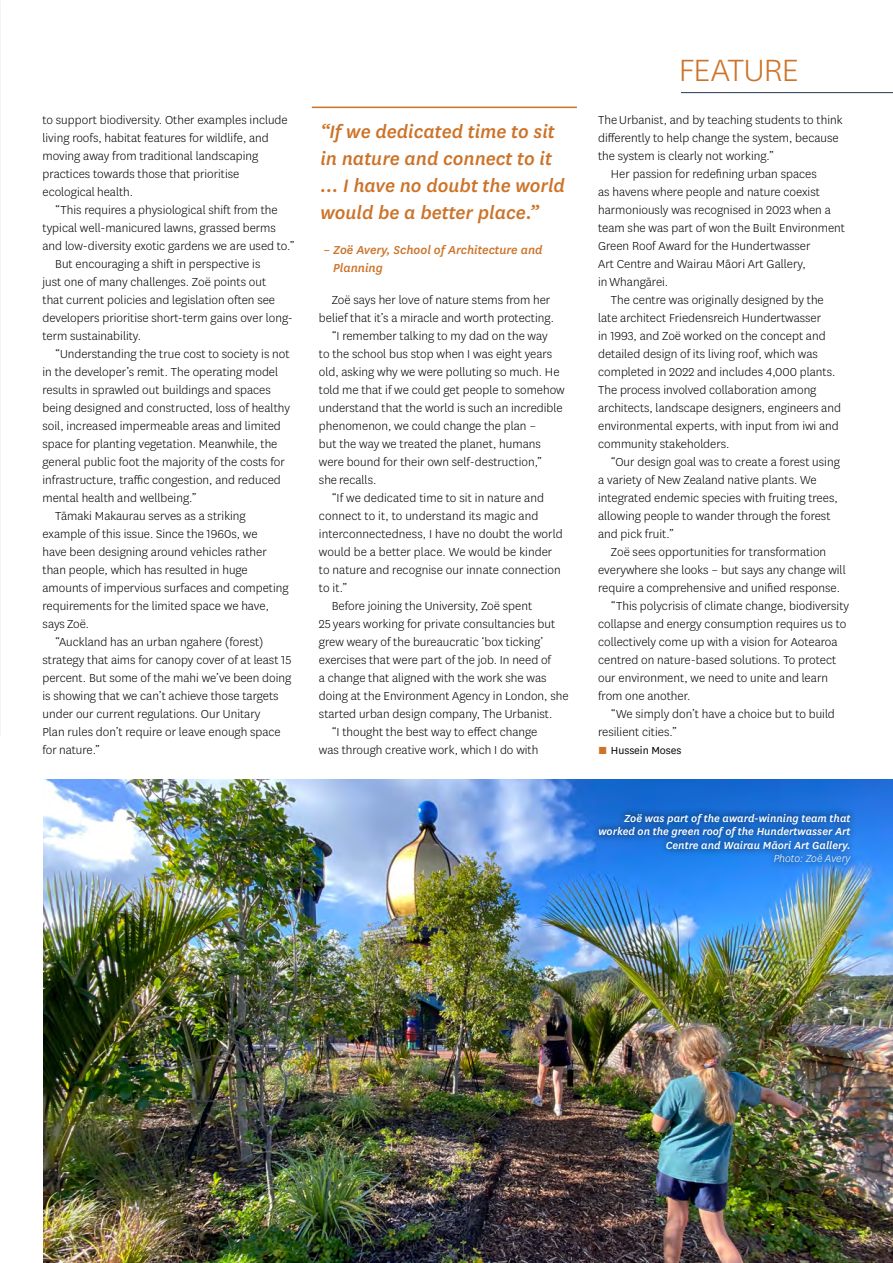
<style>
.page{position:relative;width:893px;height:1263px;background:#fff}
.page>*{position:absolute;margin:0;border:0;box-sizing:border-box;transform-origin:0 0}
.t1{font:300 36px "National";letter-spacing:-.02em;color:#cd7329}
.t2{font:italic 500 21px/27px "National";color:#cd7329}
.t3{font:18px "National";color:#3d4d67}
.t4{font:300 13.5px/18px "National";color:#000}
.t5{font:italic 500 13.5px/18px "National";color:#cd7329}
.t6{font:italic 500 12px/13.5px "National";color:#fff;text-align:right}
.t7{font:italic 300 12px "National";color:#fff}
.t8{font:12px "National";color:#000}
.s1{font-weight:300;color:#cd7329}
</style>
<div class="page">
<hr style="left:312px;top:107px;width:265px;height:1px;background:#cd7329">
<hr style="left:0;top:0;width:1px;height:736px;background:#000">
<img style="left:43px;top:779px;width:850px;height:484px">
<div style="left:591px;top:806px;width:267px;height:66px;background:#000;opacity:.75"></div>
<hr style="left:681px;top:92px;width:212px;height:1px;background:#3d4d67">
<p class="t4" style="left:43px;top:111px;width:247px">to support biodiversity. Other examples include living roofs, habitat features for wildlife, and moving away from traditional landscaping practices towards those that prioritise ecological health.</p>
<p class="t4" style="left:55px;top:201px;width:224px">“This requires a physiological shift from the</p>
<p class="t4" style="left:43px;top:219px;width:235px">typical well-manicured lawns, grassed berms</p>
<p class="t4" style="left:43px;top:237px;width:254px">and low-diversity exotic gardens we are used to.”</p>
<p class="t4" style="left:55px;top:255px;width:207px">But encouraging a shift in perspective is</p>
<p class="t4" style="left:43px;top:273px;width:225px">just one of many challenges. Zoë points out</p>
<p class="t4" style="left:43px;top:291px;width:234px">that current policies and legislation often see</p>
<p class="t4" style="left:43px;top:309px;width:252px">developers prioritise short-term gains over long-</p>
<p class="t4" style="left:43px;top:327px;width:100px">term sustainability.</p>
<p class="t4" style="left:55px;top:345px;width:236px">“Understanding the true cost to society is not</p>
<p class="t4" style="left:43px;top:363px;width:237px">in the developer’s remit. The operating model</p>
<p class="t4" style="left:43px;top:381px;width:230px">results in sprawled out buildings and spaces</p>
<p class="t4" style="left:43px;top:399px;width:249px">being designed and constructed, loss of healthy</p>
<p class="t4" style="left:43px;top:417px;width:240px">soil, increased impermeable areas and limited</p>
<p class="t4" style="left:43px;top:435px;width:236px">space for planting vegetation. Meanwhile, the</p>
<p class="t4" style="left:43px;top:453px;width:244px">general public foot the majority of the costs for</p>
<p class="t4" style="left:43px;top:471px;width:240px">infrastructure, traffic congestion, and reduced</p>
<p class="t4" style="left:43px;top:489px;width:155px">mental health and wellbeing.”</p>
<p class="t4" style="left:55px;top:507px;width:192px">Tāmaki Makaurau serves as a striking</p>
<p class="t4" style="left:43px;top:525px;width:217px">example of this issue. Since the 1960s, we</p>
<p class="t4" style="left:43px;top:543px;width:226px">have been designing around vehicles rather</p>
<p class="t4" style="left:43px;top:561px;width:207px">than people, which has resulted in huge</p>
<p class="t4" style="left:43px;top:579px;width:248px">amounts of impervious surfaces and competing</p>
<p class="t4" style="left:43px;top:597px;width:228px">requirements for the limited space we have,</p>
<p class="t4" style="left:43px;top:615px;width:48px">says Zoë.</p>
<p class="t4" style="left:55px;top:633px;width:210px">“Auckland has an urban ngahere (forest)</p>
<p class="t4" style="left:43px;top:651px;width:250px">strategy that aims for canopy cover of at least 15</p>
<p class="t4" style="left:43px;top:669px;width:250px">percent. But some of the mahi we’ve been doing</p>
<p class="t4" style="left:43px;top:687px;width:238px">is showing that we can’t achieve those targets</p>
<p class="t4" style="left:43px;top:705px;width:219px">under our current regulations. Our Unitary</p>
<p class="t4" style="left:43px;top:723px;width:240px">Plan rules don’t require or leave enough space</p>
<p class="t4" style="left:43px;top:741px;width:59px">for nature.”</p>
<h2 class="t2" style="left:320px;top:117px;width:246px">“If we dedicated time to sit in nature and connect to it ... I have no doubt the world would be a better place.”</h2>
<p class="t5" style="left:333px;top:240px;width:211px;text-indent:-10px">– Zoë Avery, School of Architecture and<br>Planning</p>
<p class="t4" style="left:332px;top:291px;width:220px">Zoë says her love of nature stems from her</p>
<p class="t4" style="left:319px;top:309px;width:237px">belief that it’s a miracle and worth protecting.</p>
<p class="t4" style="left:332px;top:327px;width:218px">“I remember talking to my dad on the way</p>
<p class="t4" style="left:319px;top:345px;width:235px">to the school bus stop when I was eight years</p>
<p class="t4" style="left:319px;top:363px;width:242px">old, asking why we were polluting so much. He</p>
<p class="t4" style="left:319px;top:381px;width:247px">told me that if we could get people to somehow</p>
<p class="t4" style="left:319px;top:399px;width:245px">understand that the world is such an incredible</p>
<p class="t4" style="left:319px;top:417px;width:219px">phenomenon, we could change the plan –</p>
<p class="t4" style="left:319px;top:435px;width:223px">but the way we treated the planet, humans</p>
<p class="t4" style="left:319px;top:453px;width:225px">were bound for their own self-destruction,”</p>
<p class="t4" style="left:319px;top:471px;width:59px">she recalls.</p>
<p class="t4" style="left:332px;top:489px;width:214px">“If we dedicated time to sit in nature and</p>
<p class="t4" style="left:319px;top:507px;width:221px">connect to it, to understand its magic and</p>
<p class="t4" style="left:319px;top:525px;width:245px">interconnectedness, I have no doubt the world</p>
<p class="t4" style="left:319px;top:543px;width:235px">would be a better place. We would be kinder</p>
<p class="t4" style="left:319px;top:561px;width:243px">to nature and recognise our innate connection</p>
<p class="t4" style="left:319px;top:579px;width:30px">to it.”</p>
<p class="t4" style="left:332px;top:597px;width:202px">Before joining the University, Zoë spent</p>
<p class="t4" style="left:319px;top:615px;width:238px">25 years working for private consultancies but</p>
<p class="t4" style="left:319px;top:633px;width:226px">grew weary of the bureaucratic ‘box ticking’</p>
<p class="t4" style="left:319px;top:651px;width:234px">exercises that were part of the job. In need of</p>
<p class="t4" style="left:319px;top:669px;width:229px">a change that aligned with the work she was</p>
<p class="t4" style="left:319px;top:687px;width:251px">doing at the Environment Agency in London, she</p>
<p class="t4" style="left:319px;top:705px;width:235px">started urban design company, The Urbanist.</p>
<p class="t4" style="left:332px;top:723px;width:207px">“I thought the best way to effect change</p>
<p class="t4" style="left:319px;top:741px;width:221px">was through creative work, which I do with</p>
<h1 class="t1" style="left:679px;top:48px;width:122px">FEATURE</h1>
<p class="t4" style="left:598px;top:111px;width:246px">The Urbanist, and by teaching students to think</p>
<p class="t4" style="left:598px;top:129px;width:242px">differently to help change the system, because</p>
<p class="t4" style="left:598px;top:147px;width:177px">the system is clearly not working.”</p>
<p class="t4" style="left:611px;top:165px;width:207px">Her passion for redefining urban spaces</p>
<p class="t4" style="left:598px;top:183px;width:223px">as havens where people and nature coexist</p>
<p class="t4" style="left:598px;top:201px;width:234px">harmoniously was recognised in 2023 when a</p>
<p class="t4" style="left:598px;top:219px;width:248px">team she was part of won the Built Environment</p>
<p class="t4" style="left:598px;top:237px;width:214px">Green Roof Award for the Hundertwasser</p>
<p class="t4" style="left:598px;top:255px;width:209px">Art Centre and Wairau Māori Art Gallery,</p>
<p class="t4" style="left:598px;top:273px;width:72px">in Whangārei.</p>
<p class="t4" style="left:611px;top:291px;width:214px">The centre was originally designed by the</p>
<p class="t4" style="left:598px;top:309px;width:225px">late architect Friedensreich Hundertwasser</p>
<p class="t4" style="left:598px;top:327px;width:229px">in 1993, and Zoë worked on the concept and</p>
<p class="t4" style="left:598px;top:345px;width:221px">detailed design of its living roof, which was</p>
<p class="t4" style="left:598px;top:363px;width:239px">completed in 2022 and includes 4,000 plants.</p>
<p class="t4" style="left:598px;top:381px;width:220px">The process involved collaboration among</p>
<p class="t4" style="left:598px;top:399px;width:244px">architects, landscape designers, engineers and</p>
<p class="t4" style="left:598px;top:417px;width:242px">environmental experts, with input from iwi and</p>
<p class="t4" style="left:598px;top:435px;width:133px">community stakeholders.</p>
<p class="t4" style="left:611px;top:453px;width:230px">“Our design goal was to create a forest using</p>
<p class="t4" style="left:598px;top:471px;width:220px">a variety of New Zealand native plants. We</p>
<p class="t4" style="left:598px;top:489px;width:241px">integrated endemic species with fruiting trees,</p>
<p class="t4" style="left:598px;top:507px;width:234px">allowing people to wander through the forest</p>
<p class="t4" style="left:598px;top:525px;width:77px">and pick fruit.”</p>
<p class="t4" style="left:611px;top:543px;width:217px">Zoë sees opportunities for transformation</p>
<p class="t4" style="left:598px;top:561px;width:249px">everywhere she looks – but says any change will</p>
<p class="t4" style="left:598px;top:579px;width:243px">require a comprehensive and unified response.</p>
<p class="t4" style="left:611px;top:597px;width:240px">“This polycrisis of climate change, biodiversity</p>
<p class="t4" style="left:598px;top:615px;width:250px">collapse and energy consumption requires us to</p>
<p class="t4" style="left:598px;top:633px;width:241px">collectively come up with a vision for Aotearoa</p>
<p class="t4" style="left:598px;top:651px;width:240px">centred on nature-based solutions. To protect</p>
<p class="t4" style="left:598px;top:669px;width:231px">our environment, we need to unite and learn</p>
<p class="t4" style="left:598px;top:687px;width:94px">from one another.</p>
<p class="t4" style="left:611px;top:705px;width:225px">“We simply don’t have a choice but to build</p>
<p class="t4" style="left:598px;top:723px;width:80px">resilient cities.”</p>
<p class="t8" style="left:598px;top:743px;width:85px"><span class="s1">■</span> Hussein Moses</p>
<p class="t6" style="left:598px;top:811px;width:254px">Zoë was part of the award-winning team that worked on the green roof of the Hundertwasser Art<br>Centre and Wairau Māori Art Gallery.</p>
<p class="t7" style="left:774px;top:851px;width:78px">Photo: Zoë Avery</p>
<h3 class="t3" style="left:850px;top:1223px;width:9px">7</h3>
</div>
